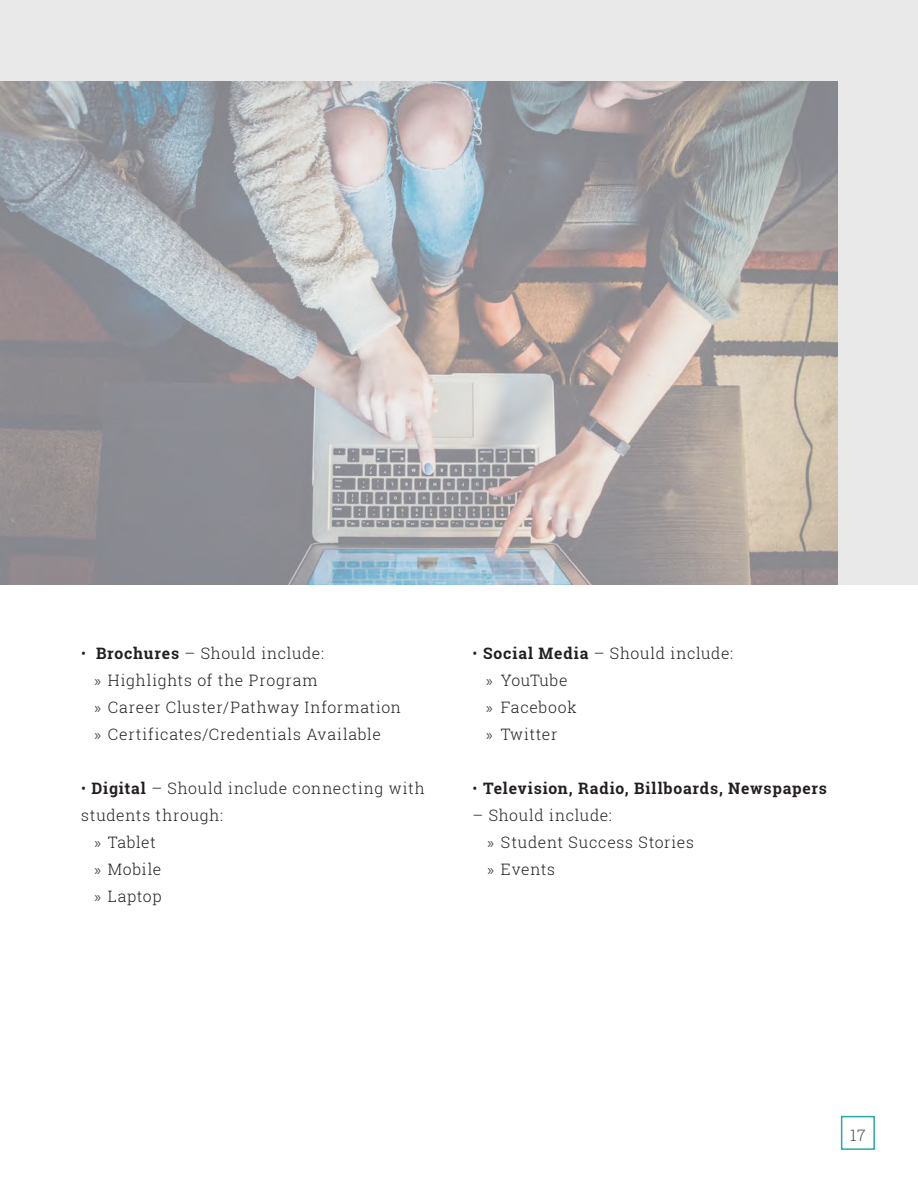
<style>
.page{position:relative;width:918px;height:1188px;background:#fff}
.page>*{position:absolute;margin:0;border:0;box-sizing:border-box;transform-origin:0 0}
.t1{font:300 15.75px/27px "Roboto Slab";letter-spacing:.045em;color:#241f1f}
.t2{font:700 15.75px "Roboto Slab";letter-spacing:.05em;color:#241f1f}
.t3{font:300 15.75px "Roboto Slab";color:#4e4b4c}
.s1{font-weight:700}
.s2{font-family:"Myriad Pro";font-weight:400;color:#4e4b4c}
.s3{font-weight:300}
</style>
<div class="page">
<div style="left:0;top:0;width:918px;height:585px;background:#e9e9e9"></div>
<img style="left:0;top:81px;width:837px;height:504px">
<div style="left:841px;top:1116px;width:34px;height:34px;border:2px solid #26a9a9"></div>
<p class="t1" style="left:94px;top:639px;width:308px;text-indent:-14px">• <span class="s1">Brochures</span> – Should include:<br><span class="s2">»</span> Highlights of the Program<br><span class="s2">»</span> Career Cluster/Pathway Information <span class="s2">»</span> Certificates/Credentials Available</p>
<p class="t1" style="left:81px;top:774px;width:345px">• <span class="s1">Digital</span> – Should include connecting with</p>
<p class="t1" style="left:81px;top:801px;width:144px">students through:</p>
<p class="t1" style="left:94px;top:828px;width:63px"><span class="s2">»</span> Tablet</p>
<p class="t1" style="left:94px;top:855px;width:68px"><span class="s2">»</span> Mobile</p>
<p class="t1" style="left:94px;top:882px;width:69px"><span class="s2">»</span> Laptop</p>
<p class="t1" style="left:486px;top:639px;width:249px;text-indent:-14px">• <span class="s1">Social Media</span> – Should include: <span class="s2">»</span> YouTube<br><span class="s2">»</span> Facebook<br><span class="s2">»</span> Twitter</p>
<p class="t2" style="left:472px;top:778px;width:356px"><span class="s3">•</span> Television, Radio, Billboards, Newspapers</p>
<p class="t1" style="left:488px;top:801px;width:208px;text-indent:-15px">– Should include:<br><span class="s2">»</span> Student Success Stories <span class="s2">»</span> Events</p>
<p class="t3" style="left:850px;top:1125px;width:17px">17</p>
</div>
